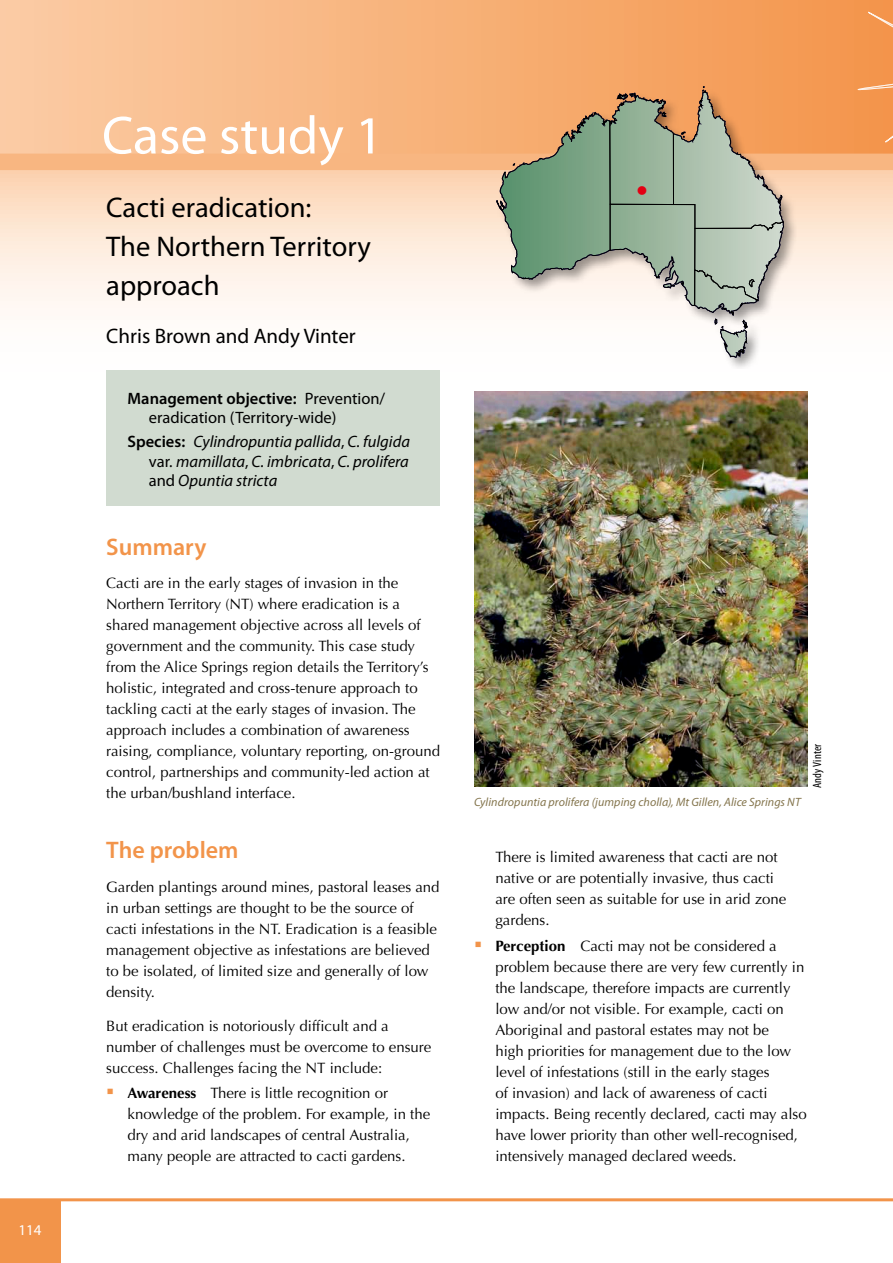
<style>
.page{position:relative;width:893px;height:1263px;background:#fff}
.page>*{position:absolute;margin:0;border:0;box-sizing:border-box;transform-origin:0 0}
.t1{font:54px "Myriad Pro";color:#fff}
.t2{font:28.5px/39px "Myriad Pro";color:#000}
.t3{font:600 24px "Myriad Pro";color:#f2944a}
.t4{font:21px "Myriad Pro";color:#000}
.t5{font:italic 16.5px/19.5px "Myriad Pro";color:#000;text-align:justify}
.t6{font:16.5px/19.5px "Myriad Pro";color:#000}
.t7{font:15px/21px "Optima";color:#000}
.t8{font:15px "Myriad Pro";color:#fff}
.t9{font:15px "Wingdings";color:#e30013}
.t10{font:italic 12px "Myriad Pro";letter-spacing:.005em;color:#84754d}
.t11{font:condensed 12px "Myriad Pro";letter-spacing:.01em;color:#000}
.s1{font-weight:600}
.s2{font-weight:600;font-style:normal}
.s3{font-style:normal}
.s4{color:#f2944a}
.s5{font-weight:700}
</style>
<div class="page">
<hr style="left:0;top:1198px;width:893px;height:3px;background:#f2944a">
<div style="left:0;top:1201px;width:60px;height:62px;background:#f2944a"></div>
<div style="left:0;top:0;width:893px;height:164px;background:linear-gradient(to right,#fbcca5,#f3954b)"></div>
<hr style="left:892px;top:0;width:1px;height:164px;background:#f2944a">
<svg style="left:0;top:170px;width:893px;height:336px"></svg>
<div style="left:0;top:154px;width:893px;height:16px;background:#f8b681"></div>
<div style="left:494px;top:84px;width:303px;height:285px;background:#000;opacity:.4"></div>
<svg style="left:497px;top:87px;width:287px;height:272px"></svg>
<div style="left:853px;top:12px;width:40px;height:132px;background:#f3954c"></div>
<div style="left:106px;top:370px;width:334px;height:135px;background:#d1dbd0"></div>
<img style="left:474px;top:391px;width:334px;height:396px">
<p class="t8" style="left:19px;top:1220px;width:25px">114</p>
<h1 class="t1" style="left:102px;top:102px;width:282px">Case study 1</h1>
<h2 class="t2" style="left:106px;top:187px;width:266px">Cacti eradication:<br>The Northern Territory approach</h2>
<h3 class="t4" style="left:106px;top:322px;width:251px">Chris Brown and Andy Vinter</h3>
<p class="t6" style="left:149px;top:388px;width:238px;text-indent:-21px"><span class="s1">Management objective:</span> Prevention/ eradication (Territory-wide)</p>
<p class="t5" style="left:149px;top:431px;width:263px;text-indent:-21px"><span class="s2">Species:</span> Cylindropuntia pallida<span class="s3">,</span> C. fulgida <span class="s3">var.</span> mamillata<span class="s3">,</span> C. imbricata<span class="s3">,</span> C. prolifera <span class="s3">and</span> Opuntia stricta</p>
<h3 class="t3" style="left:106px;top:531px;width:102px">Summary</h3>
<p class="t7" style="left:106px;top:573px;width:335px">Cacti are in the early stages of invasion in the Northern Territory (NT) where eradication is a shared management objective across all levels of government and the community. This case study from the Alice Springs region details the Territory’s holistic, integrated and cross-tenure approach to tackling cacti at the early stages of invasion. The approach includes a combination of awareness raising, compliance, voluntary reporting, on-ground control, partnerships and community-led action at the urban/bushland interface.</p>
<h3 class="t3" style="left:106px;top:835px;width:134px">The problem</h3>
<p class="t7" style="left:106px;top:876px;width:335px">Garden plantings around mines, pastoral leases and in urban settings are thought to be the source of cacti infestations in the NT. Eradication is a feasible management objective as infestations are believed to be isolated, of limited size and generally of low density.</p>
<p class="t7" style="left:106px;top:1015px;width:327px">But eradication is notoriously difficult and a number of challenges must be overcome to ensure success. Challenges facing the NT include:</p>
<p class="t7" style="left:128px;top:1082px;width:304px;text-indent:-21px"><span class="s4">▪</span> <span class="s5">Awareness</span> There is little recognition or knowledge of the problem. For example, in the dry and arid landscapes of central Australia, many people are attracted to cacti gardens.</p>
<p class="t9" style="left:636px;top:183px;width:13px">●</p>
<p class="t10" style="left:474px;top:794px;width:328px">Cylindropuntia prolifera (jumping cholla), Mt Gillen, Alice Springs NT</p>
<p class="t11" style="left:810px;top:788px;width:46px;rotate:-90deg">Andy Vinter</p>
<p class="t7" style="left:495px;top:847px;width:292px">There is limited awareness that cacti are not native or are potentially invasive, thus cacti are often seen as suitable for use in arid zone gardens.</p>
<p class="t7" style="left:495px;top:935px;width:313px;text-indent:-21px"><span class="s4">▪</span> <span class="s5">Perception</span> Cacti may not be considered a problem because there are very few currently in the landscape, therefore impacts are currently low and/or not visible. For example, cacti on Aboriginal and pastoral estates may not be<br>high priorities for management due to the low level of infestations (still in the early stages<br>of invasion) and lack of awareness of cacti impacts. Being recently declared, cacti may also have lower priority than other well-recognised, intensively managed declared weeds.</p>
</div>
